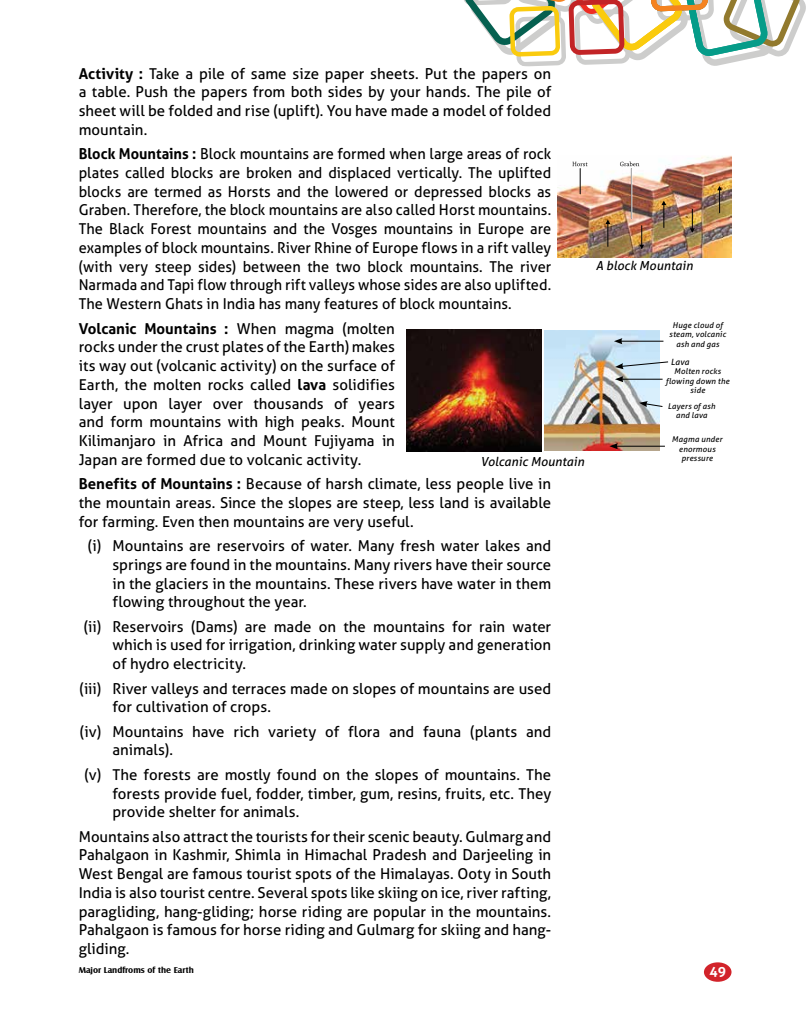
<style>
.page{position:relative;width:810px;height:1035px;background:#fff}
.page>*{position:absolute;margin:0;border:0;box-sizing:border-box;transform-origin:0 0}
.t1{font:15px/18.8px "Aller";color:#000;text-align:justify}
.t2{font:700 13.75px "Aller";color:#fff}
.t3{font:italic 12.5px "Aller";letter-spacing:.005em;color:#000}
.t4{font:700 8.75px "Castle T";color:#000}
.t5{font:italic 8.62px "Aller";color:#000}
.t6{font:italic 8px/9.6px "Aller";letter-spacing:.025em;color:#000;text-align:center}
.s1{font-weight:700}
</style>
<div class="page">
<svg style="left:464px;top:0;width:342px;height:66px"></svg>
<div style="left:704px;top:962px;width:28px;height:20px;background:#d2232a;border-radius:50%"></div>
<img style="left:406px;top:330px;width:135px;height:121px">
<img style="left:545px;top:331px;width:115px;height:120px">
<svg style="left:615px;top:361px;width:54px;height:8px"></svg>
<hr style="left:621px;top:379px;width:42px;height:1px;background:#000">
<svg style="left:615px;top:376px;width:8px;height:6px"></svg>
<svg style="left:639px;top:401px;width:24px;height:7px"></svg>
<hr style="left:616px;top:446px;width:49px;height:1px;background:#000">
<svg style="left:609px;top:443px;width:9px;height:6px"></svg>
<hr style="left:620px;top:341px;width:43px;height:1px;background:#000">
<svg style="left:614px;top:338px;width:8px;height:6px"></svg>
<img style="left:558px;top:156px;width:173px;height:101px">
<svg style="left:605px;top:220px;width:5px;height:26px"></svg>
<svg style="left:661px;top:201px;width:5px;height:27px"></svg>
<svg style="left:717px;top:186px;width:5px;height:27px"></svg>
<svg style="left:639px;top:226px;width:5px;height:23px"></svg>
<svg style="left:690px;top:209px;width:5px;height:24px"></svg>
<svg style="left:620px;top:161px;width:19px;height:5px"></svg>
<hr style="left:631px;top:169px;width:1px;height:49px;background:#000">
<hr style="left:632px;top:169px;width:1px;height:49px;background:#fff">
<svg style="left:572px;top:162px;width:16px;height:32px"></svg>
<p class="t1" style="left:79px;top:64px;width:474px"><span class="s1">Activity :</span> Take a pile of same size paper sheets. Put the papers on a table. Push the papers from both sides by your hands. The pile of sheet will be folded and rise (uplift). You have made a model of folded mountain.</p>
<p class="t1" style="left:79px;top:144px;width:474px"><span class="s1">Block Mountains :</span> Block mountains are formed when large areas of rock plates called blocks are broken and displaced vertically. The uplifted blocks are termed as Horsts and the lowered or depressed blocks as Graben. Therefore, the block mountains are also called Horst mountains.<br>The Black Forest mountains and the Vosges mountains in Europe are examples of block mountains. River Rhine of Europe flows in a rift valley (with very steep sides) between the two block mountains. The river Narmada and Tapi flow through rift valleys whose sides are also uplifted.<br>The Western Ghats in India has many features of block mountains.</p>
<p class="t1" style="left:79px;top:319px;width:318px"><span class="s1">Volcanic Mountains :</span> When magma (molten rocks under the crust plates of the Earth) makes its way out (volcanic activity) on the surface of Earth, the molten rocks called <span class="s1">lava</span> solidifies layer upon layer over thousands of years and form mountains with high peaks. Mount Kilimanjaro in Africa and Mount Fujiyama in Japan are formed due to volcanic activity.</p>
<p class="t1" style="left:79px;top:474px;width:474px"><span class="s1">Benefits of Mountains :</span> Because of harsh climate, less people live in the mountain areas. Since the slopes are steep, less land is available for farming. Even then mountains are very useful.</p>
<p class="t1" style="left:112px;top:536px;width:440px;text-indent:-25px">(i) Mountains are reservoirs of water. Many fresh water lakes and springs are found in the mountains. Many rivers have their source in the glaciers in the mountains. These rivers have water in them flowing throughout the year.</p>
<p class="t1" style="left:112px;top:617px;width:440px;text-indent:-29px">(ii) Reservoirs (Dams) are made on the mountains for rain water which is used for irrigation, drinking water supply and generation of hydro electricity.</p>
<p class="t1" style="left:112px;top:679px;width:440px;text-indent:-33px">(iii) River valleys and terraces made on slopes of mountains are used for cultivation of crops.</p>
<p class="t1" style="left:112px;top:722px;width:440px;text-indent:-33px">(iv) Mountains have rich variety of flora and fauna (plants and animals).</p>
<p class="t1" style="left:112px;top:765px;width:440px;text-indent:-28px">(v) The forests are mostly found on the slopes of mountains. The forests provide fuel, fodder, timber, gum, resins, fruits, etc. They provide shelter for animals.</p>
<p class="t1" style="left:79px;top:827px;width:474px">Mountains also attract the tourists for their scenic beauty. Gulmarg and Pahalgaon in Kashmir, Shimla in Himachal Pradesh and Darjeeling in West Bengal are famous tourist spots of the Himalayas. Ooty in South India is also tourist centre. Several spots like skiing on ice, river rafting, paragliding, hang-gliding; horse riding are popular in the mountains.<br>Pahalgaon is famous for horse riding and Gulmarg for skiing and hang&shy;gliding.</p>
<p class="t3" style="left:481px;top:454px;width:105px">Volcanic Mountain</p>
<p class="t4" style="left:79px;top:965px;width:117px">Major Landfroms of the Earth</p>
<p class="t3" style="left:596px;top:258px;width:99px">A block Mountain</p>
<p class="t6" style="left:669px;top:320px;width:58px">Huge cloud of steam, volcanic ash and gas</p>
<p class="t5" style="left:671px;top:356px;width:20px">Lava</p>
<p class="t6" style="left:666px;top:366px;width:65px">Molten rocks flowing down the side</p>
<p class="t6" style="left:668px;top:401px;width:49px">Layers of ash and lava</p>
<p class="t6" style="left:672px;top:434px;width:52px">Magma under enormous pressure</p>
<p class="t2" style="left:709px;top:963px;width:18px">49</p>
</div>
